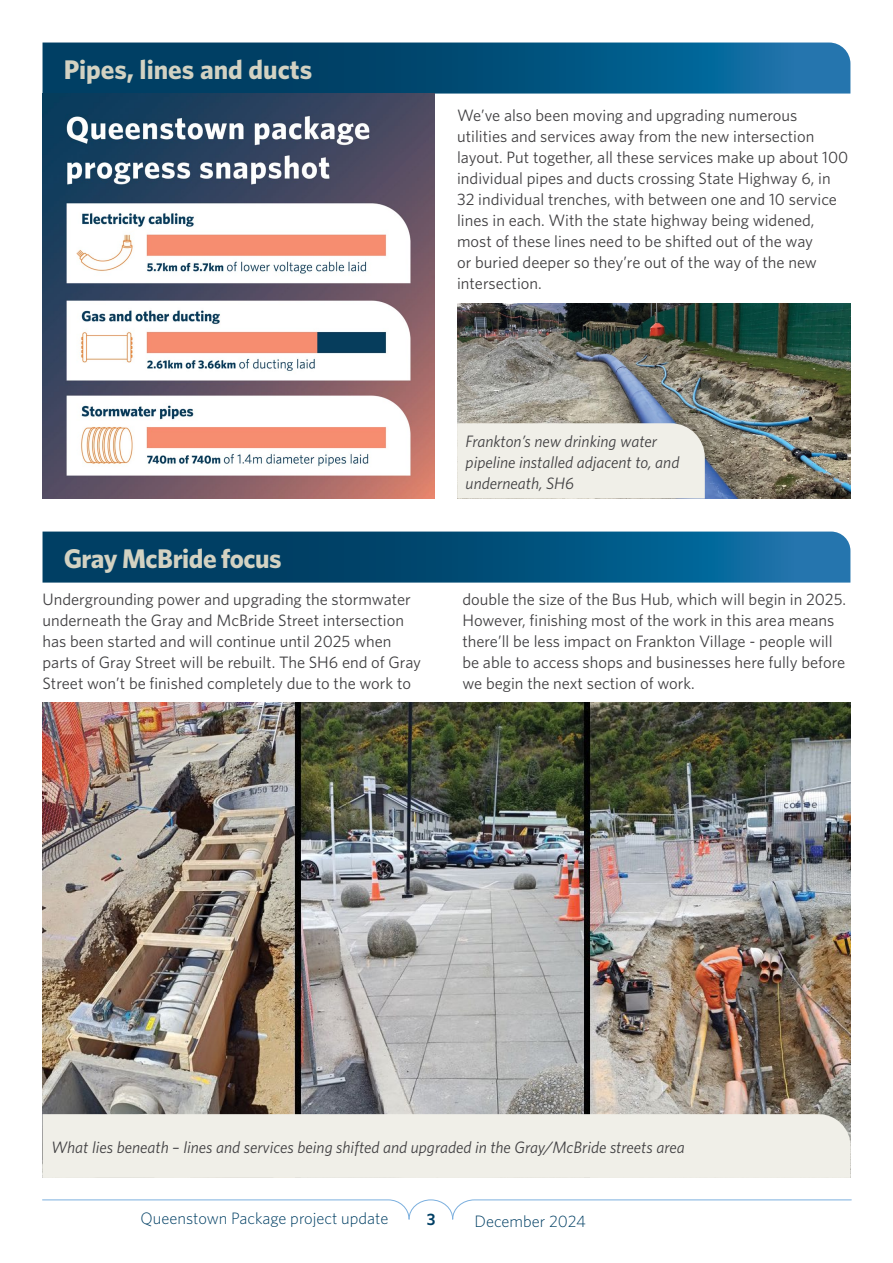
<style>
.page{position:relative;width:893px;height:1263px;background:#fff}
.page>*{position:absolute;margin:0;border:0;box-sizing:border-box;transform-origin:0 0}
.t1{font:700 27px "Whitney";letter-spacing:-.01em;color:#d3d2c2}
.t2{font:16.5px/21px "Whitney";color:#414042}
.t3{font:italic 16.5px/21px "Whitney";color:#414042}
.t4{font:300 16.5px "Whitney";color:#003f64}
.t5{font:600 16.5px "Whitney";color:#003f64}
</style>
<div class="page">
<svg style="left:42px;top:1199px;width:810px;height:21px"></svg>
<svg style="left:43px;top:531px;width:807px;height:52px;background:#09547e"></svg>
<svg style="left:43px;top:43px;width:807px;height:51px;background:#06517c"></svg>
<img style="left:457px;top:304px;width:393px;height:195px">
<img style="left:43px;top:702px;width:807px;height:412px">
<img style="left:43px;top:93px;width:391px;height:406px">
<div style="left:457px;top:423px;width:248px;height:76px;background:#f0efe8"></div>
<div style="left:43px;top:1114px;width:807px;height:64px;background:#f0efe8"></div>
<h1 class="t1" style="left:64px;top:51px;width:250px">Pipes, lines and ducts</h1>
<p class="t2" style="left:457px;top:105px;width:393px">We’ve also been moving and upgrading numerous utilities and services away from the new intersection layout. Put together, all these services make up about 100 individual pipes and ducts crossing State Highway 6, in 32 individual trenches, with between one and 10 service lines in each. With the state highway being widened, most of these lines need to be shifted out of the way<br>or buried deeper so they’re out of the way of the new intersection.</p>
<p class="t3" style="left:466px;top:430px;width:215px">Frankton’s new drinking water pipeline installed adjacent to, and underneath, SH6</p>
<h1 class="t1" style="left:64px;top:540px;width:219px">Gray McBride focus</h1>
<p class="t2" style="left:43px;top:589px;width:380px">Undergrounding power and upgrading the stormwater underneath the Gray and McBride Street intersection has been started and will continue until 2025 when parts of Gray Street will be rebuilt. The SH6 end of Gray Street won’t be finished completely due to the work to</p>
<p class="t2" style="left:462px;top:589px;width:385px">double the size of the Bus Hub, which will begin in 2025.<br>However, finishing most of the work in this area means there’ll be less impact on Frankton Village - people will be able to access shops and businesses here fully before we begin the next section of work.</p>
<p class="t3" style="left:51px;top:1136px;width:635px">What lies beneath – lines and services being shifted and upgraded in the Gray/McBride streets area</p>
<p class="t4" style="left:141px;top:1207px;width:249px">Queenstown Package project update</p>
<p class="t5" style="left:427px;top:1208px;width:10px">3</p>
<p class="t4" style="left:474px;top:1210px;width:113px">December 2024</p>
</div>
